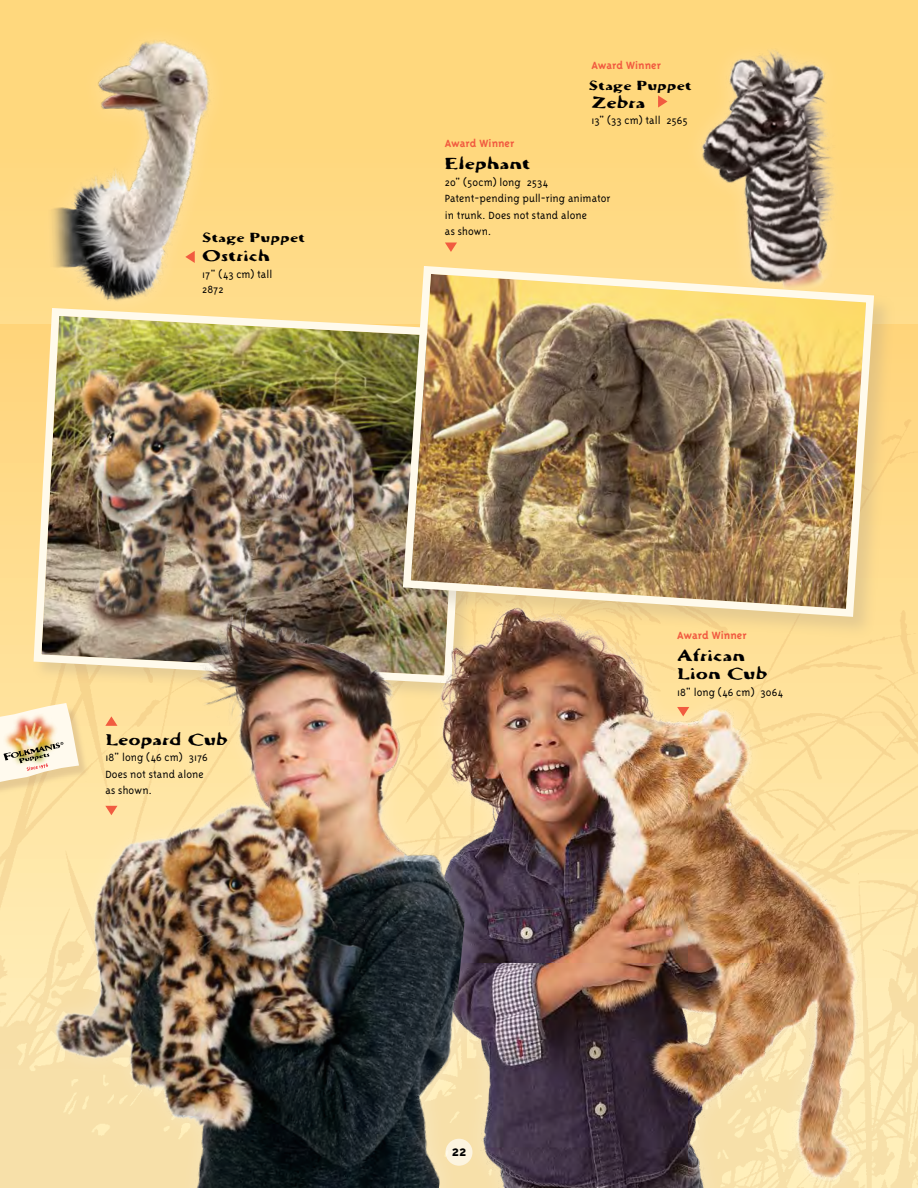
<style>
.page{position:relative;width:918px;height:1188px;background:#ffd87d}
.page>*{position:absolute;margin:0;border:0;box-sizing:border-box;transform-origin:0 0}
.t1{font:700 16.2px "Triplex";color:#000}
.t2{font:15px/18px "Cutamond Basic";letter-spacing:-.005em;color:#000;scale:1.4 1}
.t3{font:14.25px "Cutamond Basic";letter-spacing:-.005em;color:#000;scale:1.4 1}
.t4{font:300 12px/16.5px "Triplex";letter-spacing:.005em;color:#000}
.t5{font:700 12px "Triplex";color:#f15b40}
.t6{font:12px "Cutamond Basic";letter-spacing:.005em;color:#000;scale:1.4 1}
</style>
<div class="page">
<img style="left:0;top:420px;width:918px;height:768px">
<img style="left:30px;top:304px;width:369px;height:273px">
<img style="left:671px;top:50px;width:247px;height:274px">
<div style="left:402px;top:265px;width:494px;height:374px;background:#aa9e89;opacity:.3"></div>
<img style="left:399px;top:262px;width:479px;height:332px">
<img style="left:14px;top:38px;width:223px;height:298px">
<img style="left:514px;top:594px;width:404px;height:594px">
<img style="left:20px;top:577px;width:494px;height:611px">
<img style="left:19px;top:592px;width:474px;height:596px">
<div style="left:0;top:705px;width:90px;height:93px;background:#bc9c78;opacity:.35"></div>
<img style="left:0;top:703px;width:79px;height:79px">
<svg style="left:185px;top:251px;width:10px;height:12px"></svg>
<svg style="left:658px;top:95px;width:10px;height:13px"></svg>
<svg style="left:105px;top:716px;width:12px;height:10px"></svg>
<svg style="left:105px;top:806px;width:12px;height:9px"></svg>
<svg style="left:445px;top:243px;width:12px;height:9px"></svg>
<svg style="left:677px;top:707px;width:12px;height:9px"></svg>
<div style="left:446px;top:1139px;width:26px;height:27px;background:#fcf4e0;border-radius:50%"></div>
<p class="t6" style="left:202px;top:230px;width:75px">Stage Puppet</p>
<p class="t3" style="left:202px;top:247px;width:50px">Ostrich</p>
<p class="t4" style="left:202px;top:266px;width:72px;line-height:15px">17" (43 cm) tall<br>2872</p>
<p class="t2" style="left:105px;top:730px;width:89px">Leopard Cub</p>
<p class="t4" style="left:105px;top:749px;width:104px">18" long (46 cm) 3176<br>Does not stand alone as shown.</p>
<p class="t5" style="left:592px;top:59px;width:71px">Award Winner</p>
<p class="t6" style="left:589px;top:78px;width:75px">Stage Puppet</p>
<p class="t2" style="left:592px;top:93px;width:40px">Zebra</p>
<p class="t4" style="left:592px;top:112px;width:98px">13" (33 cm) tall 2565</p>
<p class="t5" style="left:445px;top:137px;width:71px">Award Winner</p>
<p class="t2" style="left:445px;top:155px;width:63px">Elephant</p>
<p class="t4" style="left:445px;top:174px;width:167px">20" (50cm) long 2534<br>Patent-pending pull-ring animator in trunk. Does not stand alone<br>as shown.</p>
<p class="t5" style="left:677px;top:628px;width:71px">Award Winner</p>
<p class="t2" style="left:677px;top:647px;width:66px">African<br>Lion Cub</p>
<p class="t4" style="left:677px;top:684px;width:107px">18" long (46 cm) 3064</p>
<h1 class="t1" style="left:452px;top:1142px;width:16px">22</h1>
</div>
